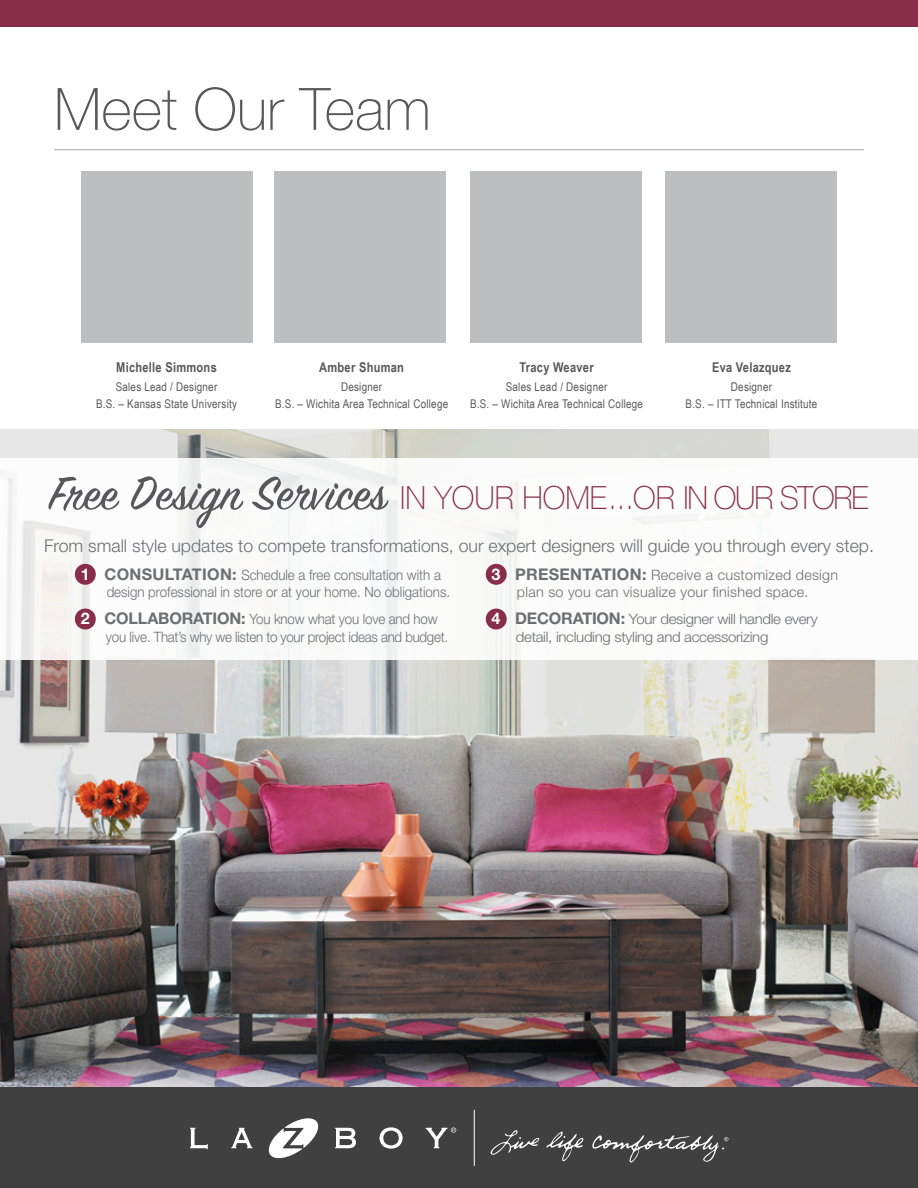
<style>
.page{position:relative;width:918px;height:1188px;background:#fff}
.page>*{position:absolute;margin:0;border:0;box-sizing:border-box;transform-origin:0 0}
.t1{font:100 58.5px "Helvetica Neue";color:#58585a}
.t2{font:100 31.95px "Helvetica Neue";color:#892e49;scale:.95 1}
.Body_Copy_LZ{font:300 17.7px "Helvetica Neue LT Std";color:#6d6e70}
.t3{font:300 14.25px/17.1px "Helvetica Neue";letter-spacing:-.01em;color:#6d6e70;scale:.93 1}
.t4{font:300 14.25px/17.1px "Helvetica Neue";letter-spacing:-.01em;color:#6d6e70;scale:1.05 1}
.t5{font:300 14.25px/17.1px "Helvetica Neue";letter-spacing:.02em;color:#6d6e70;text-align:center}
.t6{font:700 13.5px "Arial Narrow";letter-spacing:.02em;color:#58585a}
.t7{font:12px/16.5px "Arial Narrow";letter-spacing:.02em;color:#58585a;text-align:center}
.s1{font-family:"Sign Painter House Script";font-weight:400;font-size:52.2px;color:#58585a}
.s2{font-weight:700;font-size:16.05px;color:#fff}
.s3{font-weight:700;font-size:16.05px}
</style>
<div class="page">
<div style="left:81px;top:171px;width:171px;height:171px;background:#bcbebf"></div>
<div style="left:275px;top:171px;width:171px;height:171px;background:#bcbebf"></div>
<div style="left:470px;top:171px;width:171px;height:171px;background:#bcbebf"></div>
<div style="left:665px;top:171px;width:171px;height:171px;background:#bcbebf"></div>
<img style="left:0;top:430px;width:918px;height:658px">
<div style="left:0;top:1088px;width:918px;height:100px;background:#404041"></div>
<svg style="left:190px;top:1128px;width:18px;height:21px"></svg>
<svg style="left:231px;top:1128px;width:22px;height:20px"></svg>
<svg style="left:268px;top:1118px;width:51px;height:41px"></svg>
<svg style="left:335px;top:1128px;width:21px;height:20px"></svg>
<svg style="left:380px;top:1127px;width:23px;height:22px"></svg>
<svg style="left:426px;top:1127px;width:30px;height:21px"></svg>
<hr style="left:474px;top:1110px;width:1px;height:56px;background:#fff">
<svg style="left:546px;top:1132px;width:37px;height:29px"></svg>
<svg style="left:490px;top:1130px;width:49px;height:25px"></svg>
<svg style="left:592px;top:1135px;width:136px;height:28px"></svg>
<div style="left:0;top:0;width:918px;height:27px;background:#892e49"></div>
<hr style="left:54px;top:149px;width:810px;height:1px;background:#a7a8ab">
<div style="left:0;top:459px;width:918px;height:201px;background:#fff"></div>
<div style="left:75px;top:564px;width:21px;height:21px;background:#892e49;border-radius:50%"></div>
<div style="left:75px;top:609px;width:21px;height:21px;background:#892e49;border-radius:50%"></div>
<div style="left:486px;top:564px;width:21px;height:21px;background:#892e49;border-radius:50%"></div>
<div style="left:486px;top:609px;width:21px;height:21px;background:#892e49;border-radius:50%"></div>
<p class="t1" style="left:54px;top:77px;width:378px">Meet Our Team</p>
<p class="t6" style="left:116px;top:357px;width:102px">Michelle Simmons</p>
<p class="t7" style="left:96px;top:378px;width:142px">Sales Lead / Designer<br>B.S. – Kansas State University</p>
<p class="t6" style="left:319px;top:357px;width:86px">Amber Shuman</p>
<p class="t7" style="left:275px;top:378px;width:175px">Designer<br>B.S. – Wichita Area Technical College</p>
<p class="t6" style="left:519px;top:357px;width:76px">Tracy Weaver</p>
<p class="t7" style="left:470px;top:378px;width:175px">Sales Lead / Designer<br>B.S. – Wichita Area Technical College</p>
<p class="t6" style="left:712px;top:357px;width:80px">Eva Velazquez</p>
<p class="t7" style="left:686px;top:378px;width:133px">Designer<br>B.S. – ITT Technical Institute</p>
<p class="t2" style="left:50px;top:480px;width:864px"><span class="s1">Free Design Services</span> IN YOUR HOME...OR IN OUR STORE</p>
<p class="t3" style="left:107px;top:566px;width:371px;text-indent:-26px"><span class="s2">1</span> <span class="s3">CONSULTATION:</span> Schedule a free consultation with a design professional in store or at your home. No obligations.</p>
<p class="t3" style="left:106px;top:610px;width:370px;text-indent:-25px"><span class="s2">2</span> <span class="s3">COLLABORATION:</span> You know what you love and how you live. That’s why we listen to your project ideas and budget.</p>
<p class="Body_Copy_LZ" style="left:44px;top:535px;width:831px">From small style updates to compete transformations, our expert designers will guide you through every step.</p>
<p class="t5" style="left:491px;top:566px;width:348px"><span class="s2">3</span> <span class="s3">PRESENTATION:</span> Receive a customized design plan so you can visualize your finished space.</p>
<p class="t4" style="left:516px;top:610px;width:289px;text-indent:-24px"><span class="s2">4</span> <span class="s3">DECORATION:</span> Your designer will handle every detail, including styling and accessorizing</p>
</div>
